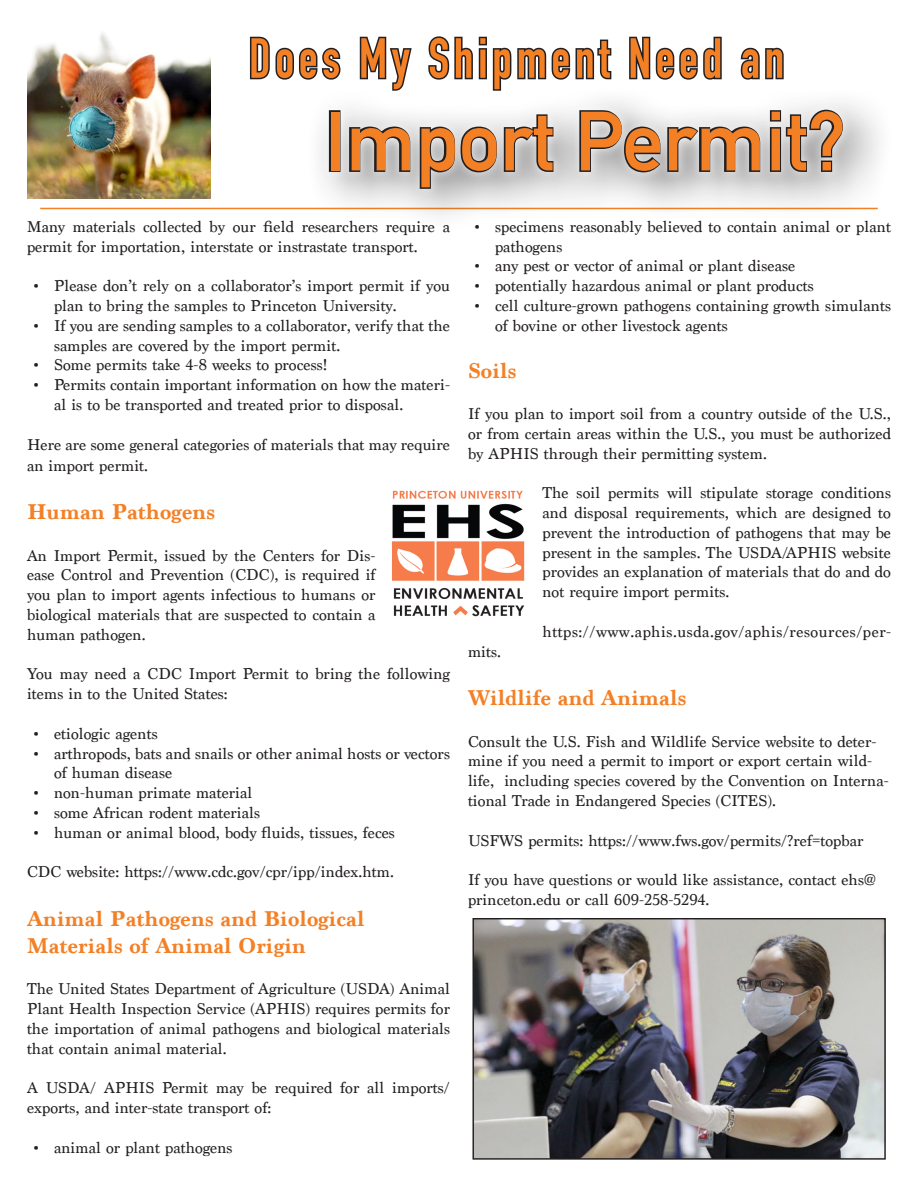
<style>
.page{position:relative;width:918px;height:1188px;background:#fff}
.page>*{position:absolute;margin:0;border:0;box-sizing:border-box;transform-origin:0 0}
.t1{font:700 82.5px "DIN Alternate";color:#f48026}
.t2{font:700 55.65px "DIN Condensed";letter-spacing:.09em;color:#f48026;scale:.92 1}
.t3{font:700 22.5px/27px "Marion";letter-spacing:.005em;color:#f48026}
.t4{font:16.5px/19.8px "Marion";letter-spacing:.005em;color:#231f20}
.t5{font:16.5px "Marion";letter-spacing:.035em;color:#231f20}
</style>
<div class="page">
<img style="left:27px;top:33px;width:183px;height:165px">
<svg style="left:249px;top:36px;width:92px;height:44px"></svg>
<svg style="left:359px;top:36px;width:53px;height:49px"></svg>
<svg style="left:428px;top:36px;width:184px;height:49px"></svg>
<svg style="left:629px;top:36px;width:93px;height:44px"></svg>
<svg style="left:740px;top:47px;width:44px;height:33px"></svg>
<hr style="left:40px;top:208px;width:838px;height:1px;background:#f48026">
<div style="left:307px;top:85px;width:588px;height:152px;background:#231f20;opacity:.75"></div>
<div style="left:320px;top:100px;width:533px;height:98px;background:#fff;opacity:.75"></div>
<div style="left:329px;top:110px;width:12px;height:62px;border:3px solid #231f20"></div>
<svg style="left:348px;top:125px;width:64px;height:48px;background:#9d9b9c"></svg>
<svg style="left:418px;top:113px;width:137px;height:77px;background:#b3b1b2"></svg>
<svg style="left:578px;top:109px;width:184px;height:65px"></svg>
<svg style="left:768px;top:108px;width:76px;height:65px;background:#a4a2a3"></svg>
<img style="left:475px;top:920px;width:409px;height:238px">
<div style="left:473px;top:918px;width:413px;height:242px;border:1px solid #231f20"></div>
<img style="left:392px;top:490px;width:133px;height:127px">
<p class="t2" style="left:249px;top:26px;width:583px">Does My Shipment Need an</p>
<p class="t1" style="left:324px;top:79px;width:524px">Import Permit?</p>
<p class="t4" style="left:27px;top:217px;width:425px">Many materials collected by our field researchers require a permit for importation, interstate or instrastate transport.</p>
<p class="t4" style="left:54px;top:276px;width:397px;text-indent:-20px">• Please don’t rely on a collaborator’s import permit if you plan to bring the samples to Princeton University.</p>
<p class="t4" style="left:54px;top:316px;width:398px;text-indent:-20px">• If you are sending samples to a collaborator, verify that the samples are covered by the import permit.</p>
<p class="t4" style="left:34px;top:355px;width:295px">• Some permits take 4-8 weeks to process!</p>
<p class="t4" style="left:54px;top:375px;width:398px;text-indent:-20px">• Permits contain important information on how the materi&shy;al is to be transported and treated prior to disposal.</p>
<p class="t4" style="left:27px;top:434px;width:425px;line-height:21.6px">Here are some general categories of materials that may require an import permit.</p>
<p class="t3" style="left:27px;top:499px;width:190px">Human Pathogens</p>
<p class="t4" style="left:27px;top:546px;width:350px;text-align:justify">An Import Permit, issued by the Centers for Dis&shy;ease Control and Prevention (CDC), is required if you plan to import agents infectious to humans or biological materials that are suspected to contain a human pathogen.</p>
<p class="t4" style="left:27px;top:664px;width:425px">You may need a CDC Import Permit to bring the following items in to the United States:</p>
<p class="t4" style="left:34px;top:724px;width:125px">• etiologic agents</p>
<p class="t4" style="left:54px;top:744px;width:398px;text-indent:-20px">• arthropods, bats and snails or other animal hosts or vectors of human disease</p>
<p class="t4" style="left:34px;top:783px;width:220px">• non-human primate material</p>
<p class="t4" style="left:34px;top:803px;width:228px">• some African rodent materials</p>
<p class="t4" style="left:34px;top:823px;width:363px">• human or animal blood, body fluids, tissues, feces</p>
<p class="t4" style="left:27px;top:862px;width:368px">CDC website: https://www.cdc.gov/cpr/ipp/index.htm.</p>
<p class="t3" style="left:27px;top:905px;width:339px">Animal Pathogens and Biological<br>Materials of Animal Origin</p>
<p class="t4" style="left:27px;top:979px;width:425px;text-align:justify">The United States Department of Agriculture (USDA) Animal Plant Health Inspection Service (APHIS) requires permits for the importation of animal pathogens and biological materials that contain animal material.</p>
<p class="t4" style="left:27px;top:1078px;width:425px">A USDA/ APHIS Permit may be required for all imports/ exports, and inter-state transport of:</p>
<p class="t4" style="left:34px;top:1138px;width:200px">• animal or plant pathogens</p>
<p class="t4" style="left:495px;top:217px;width:398px;text-indent:-20px">• specimens reasonably believed to contain animal or plant pathogens</p>
<p class="t4" style="left:475px;top:256px;width:322px">• any pest or vector of animal or plant disease</p>
<p class="t4" style="left:475px;top:276px;width:341px">• potentially hazardous animal or plant products</p>
<p class="t4" style="left:495px;top:296px;width:398px;text-indent:-20px">• cell culture-grown pathogens containing growth simulants of bovine or other livestock agents</p>
<p class="t3" style="left:468px;top:357px;width:50px">Soils</p>
<p class="t4" style="left:468px;top:404px;width:425px;text-align:justify">If you plan to import soil from a country outside of the U.S., or from certain areas within the U.S., you must be authorized by APHIS through their permitting system.</p>
<p class="t4" style="left:542px;top:483px;width:350px;text-align:justify">The soil permits will stipulate storage conditions and disposal requirements, which are designed to prevent the introduction of pathogens that may be present in the samples. The USDA/APHIS website provides an explanation of materials that do and do not require import permits.</p>
<p class="t5" style="left:542px;top:622px;width:350px">https://www.aphis.usda.gov/aphis/resources/per-</p>
<p class="t4" style="left:468px;top:642px;width:35px">mits.</p>
<p class="t3" style="left:468px;top:685px;width:220px">Wildlife and Animals</p>
<p class="t4" style="left:468px;top:732px;width:422px">Consult the U.S. Fish and Wildlife Service website to deter&shy;mine if you need a permit to import or export certain wild&shy;life, including species covered by the Convention on Interna&shy;tional Trade in Endangered Species (CITES).</p>
<p class="t4" style="left:468px;top:831px;width:397px">USFWS permits: https://www.fws.gov/permits/?ref=topbar</p>
<p class="t4" style="left:468px;top:870px;width:409px">If you have questions or would like assistance, contact ehs@ princeton.edu or call 609-258-5294.</p>
</div>
